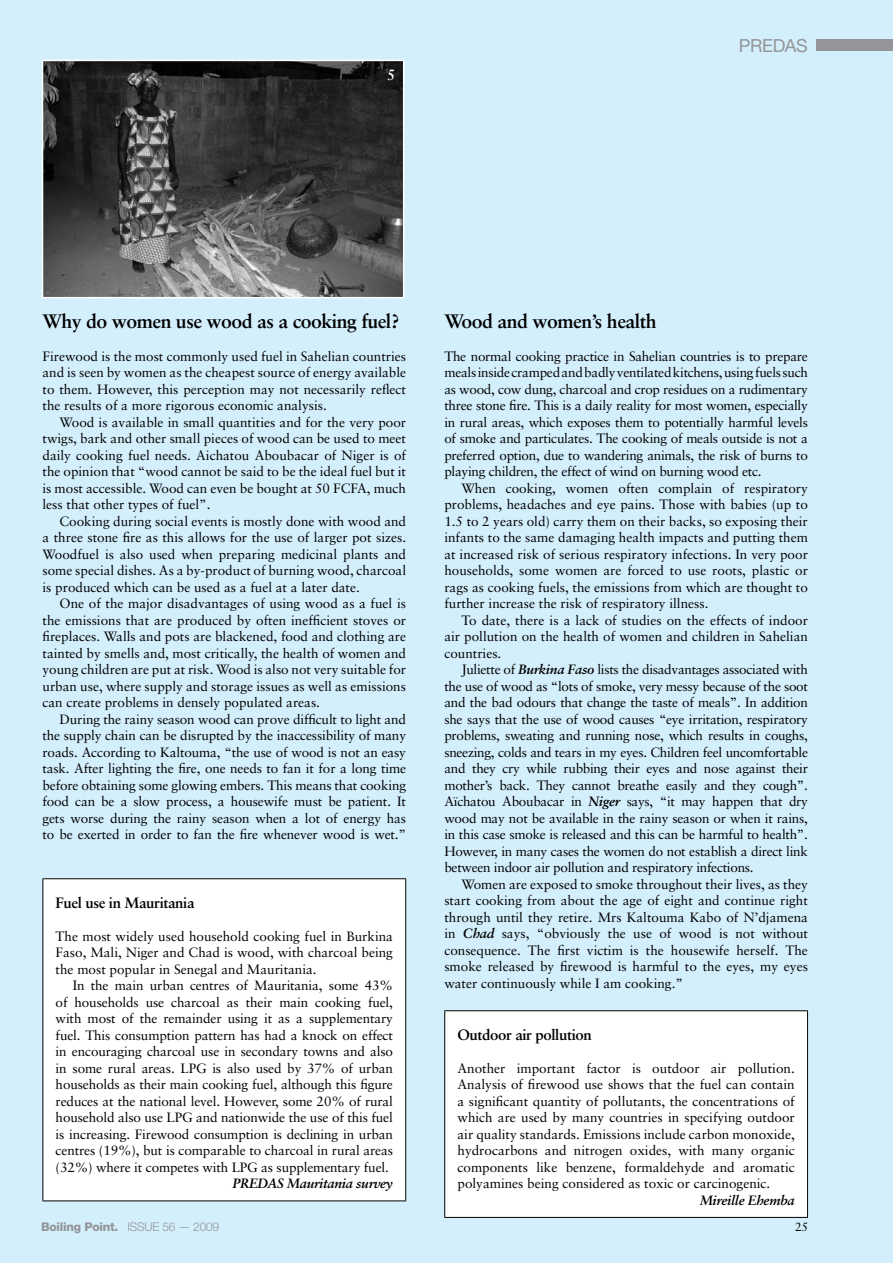
<style>
.page{position:relative;width:893px;height:1263px;background:#d4effc}
.page>*{position:absolute;margin:0;border:0;box-sizing:border-box;transform-origin:0 0}
.t1{font:700 19.5px "Sabon";letter-spacing:-.025em;color:#000}
.t2{font:18px "Helvetica Neue LT";letter-spacing:-.02em;color:#939598}
.t3{font:700 15px "Sabon";letter-spacing:-.025em;color:#000}
.t4{font:700 15px "Sabon";color:#fff}
.t5{font:13.5px/16.5px "Sabon";color:#000;text-align:justify}
.t6{font:italic 700 13.5px "Sabon";letter-spacing:-.02em;color:#000}
.t7{font:800 12px "Helvetica Neue";letter-spacing:-.02em;color:#939598}
.t8{font:12px "Sabon";color:#000}
.s1{font-weight:700;font-style:italic}
.s2{font-weight:300}
</style>
<div class="page">
<div style="left:816px;top:39px;width:77px;height:12px;background:#939598"></div>
<div style="left:43px;top:879px;width:363px;height:322px;background:#fff"></div>
<hr style="left:43px;top:878px;width:363px;height:1px;background:#000">
<hr style="left:43px;top:879px;width:1px;height:321px;background:#000">
<hr style="left:405px;top:879px;width:1px;height:321px;background:#000">
<hr style="left:43px;top:1200px;width:363px;height:1px;background:#000">
<div style="left:445px;top:1011px;width:362px;height:206px;background:#fff"></div>
<hr style="left:444px;top:1010px;width:364px;height:1px;background:#000">
<hr style="left:444px;top:1011px;width:1px;height:206px;background:#000">
<hr style="left:807px;top:1011px;width:1px;height:206px;background:#000">
<hr style="left:444px;top:1217px;width:364px;height:1px;background:#000">
<img style="left:45px;top:63px;width:356px;height:232px">
<div style="left:42px;top:60px;width:362px;height:238px;border:2px solid #fff"></div>
<p class="t4" style="left:387px;top:66px;width:10px">5</p>
<h2 class="t2" style="left:739px;top:34px;width:71px">PREDAS</h2>
<h1 class="t1" style="left:43px;top:309px;width:359px">Why do women use wood as a cooking fuel?</h1>
<p class="t5" style="left:43px;top:348px;width:365px">Firewood is the most commonly used fuel in Sahelian countries and is seen by women as the cheapest source of energy available to them. However, this perception may not necessarily reflect the results of a more rigorous economic analysis.</p>
<p class="t5" style="left:43px;top:414px;width:365px;text-indent:17px">Wood is available in small quantities and for the very poor twigs, bark and other small pieces of wood can be used to meet daily cooking fuel needs. Aichatou Aboubacar of Niger is of the opinion that “wood cannot be said to be the ideal fuel but it is most accessible. Wood can even be bought at 50 FCFA, much less that other types of fuel”.</p>
<p class="t5" style="left:43px;top:513px;width:365px;text-indent:17px">Cooking during social events is mostly done with wood and a three stone fire as this allows for the use of larger pot sizes.<br>Woodfuel is also used when preparing medicinal plants and some special dishes. As a by-product of burning wood, charcoal is produced which can be used as a fuel at a later date.</p>
<p class="t5" style="left:43px;top:595px;width:365px;text-indent:17px">One of the major disadvantages of using wood as a fuel is the emissions that are produced by often inefficient stoves or fireplaces. Walls and pots are blackened, food and clothing are tainted by smells and, most critically, the health of women and young children are put at risk. Wood is also not very suitable for urban use, where supply and storage issues as well as emissions can create problems in densely populated areas.</p>
<p class="t5" style="left:43px;top:711px;width:365px;text-indent:17px">During the rainy season wood can prove difficult to light and the supply chain can be disrupted by the inaccessibility of many roads. According to Kaltouma, “the use of wood is not an easy task. After lighting the fire, one needs to fan it for a long time before obtaining some glowing embers. This means that cooking food can be a slow process, a housewife must be patient. It gets worse during the rainy season when a lot of energy has to be exerted in order to fan the fire whenever wood is wet.”</p>
<p class="t3" style="left:56px;top:893px;width:140px">Fuel use in Mauritania</p>
<p class="t5" style="left:56px;top:927px;width:339px">The most widely used household cooking fuel in Burkina Faso, Mali, Niger and Chad is wood, with charcoal being the most popular in Senegal and Mauritania.</p>
<p class="t5" style="left:56px;top:977px;width:339px;text-indent:17px">In the main urban centres of Mauritania, some 43% of households use charcoal as their main cooking fuel, with most of the remainder using it as a supplementary fuel. This consumption pattern has had a knock on effect in encouraging charcoal use in secondary towns and also in some rural areas. LPG is also used by 37% of urban households as their main cooking fuel, although this figure reduces at the national level. However, some 20% of rural household also use LPG and nationwide the use of this fuel is increasing. Firewood consumption is declining in urban centres (19%), but is comparable to charcoal in rural areas (32%) where it competes with LPG as supplementary fuel.</p>
<p class="t6" style="left:232px;top:1175px;width:162px">PREDAS Mauritania survey</p>
<h1 class="t1" style="left:444px;top:309px;width:214px">Wood and women’s health</h1>
<p class="t5" style="left:444px;top:348px;width:365px">The normal cooking practice in Sahelian countries is to prepare meals inside cramped and badly ventilated kitchens, using fuels such as wood, cow dung, charcoal and crop residues on a rudimentary three stone fire. This is a daily reality for most women, especially in rural areas, which exposes them to potentially harmful levels of smoke and particulates. The cooking of meals outside is not a preferred option, due to wandering animals, the risk of burns to playing children, the effect of wind on burning wood etc.</p>
<p class="t5" style="left:444px;top:480px;width:365px;text-indent:17px">When cooking, women often complain of respiratory problems, headaches and eye pains. Those with babies (up to 1.5 to 2 years old) carry them on their backs, so exposing their infants to the same damaging health impacts and putting them at increased risk of serious respiratory infections. In very poor households, some women are forced to use roots, plastic or rags as cooking fuels, the emissions from which are thought to further increase the risk of respiratory illness.</p>
<p class="t5" style="left:444px;top:612px;width:365px;text-indent:17px">To date, there is a lack of studies on the effects of indoor air pollution on the health of women and children in Sahelian countries.</p>
<p class="t5" style="left:444px;top:661px;width:365px;text-indent:17px">Juliette of <span class="s1">Burkina Faso</span> lists the disadvantages associated with the use of wood as “lots of smoke, very messy because of the soot and the bad odours that change the taste of meals”. In addition she says that the use of wood causes “eye irritation, respiratory problems, sweating and running nose, which results in coughs, sneezing, colds and tears in my eyes. Children feel uncomfortable and they cry while rubbing their eyes and nose against their mother’s back. They cannot breathe easily and they cough”.<br>Aïchatou Aboubacar in <span class="s1">Niger</span> says, “it may happen that dry wood may not be available in the rainy season or when it rains, in this case smoke is released and this can be harmful to health”.<br>However, in many cases the women do not establish a direct link between indoor air pollution and respiratory infections.</p>
<p class="t5" style="left:444px;top:876px;width:365px;text-indent:17px">Women are exposed to smoke throughout their lives, as they start cooking from about the age of eight and continue right through until they retire. Mrs Kaltouma Kabo of N’djamena in <span class="s1">Chad</span> says, “obviously the use of wood is not without consequence. The first victim is the housewife herself. The smoke released by firewood is harmful to the eyes, my eyes water continuously while I am cooking.”</p>
<p class="t3" style="left:457px;top:1025px;width:136px">Outdoor air pollution</p>
<p class="t5" style="left:457px;top:1059px;width:339px">Another important factor is outdoor air pollution.<br>Analysis of firewood use shows that the fuel can contain a significant quantity of pollutants, the concentrations of which are used by many countries in specifying outdoor air quality standards. Emissions include carbon monoxide, hydrocarbons and nitrogen oxides, with many organic components like benzene, formaldehyde and aromatic polyamines being considered as toxic or carcinogenic.</p>
<p class="t6" style="left:700px;top:1192px;width:96px">Mireille Ehemba</p>
<p class="t7" style="left:41px;top:1219px;width:180px">Boiling Point. <span class="s2">ISSUE 56 — 2009</span></p>
<p class="t8" style="left:795px;top:1219px;width:15px">25</p>
</div>
